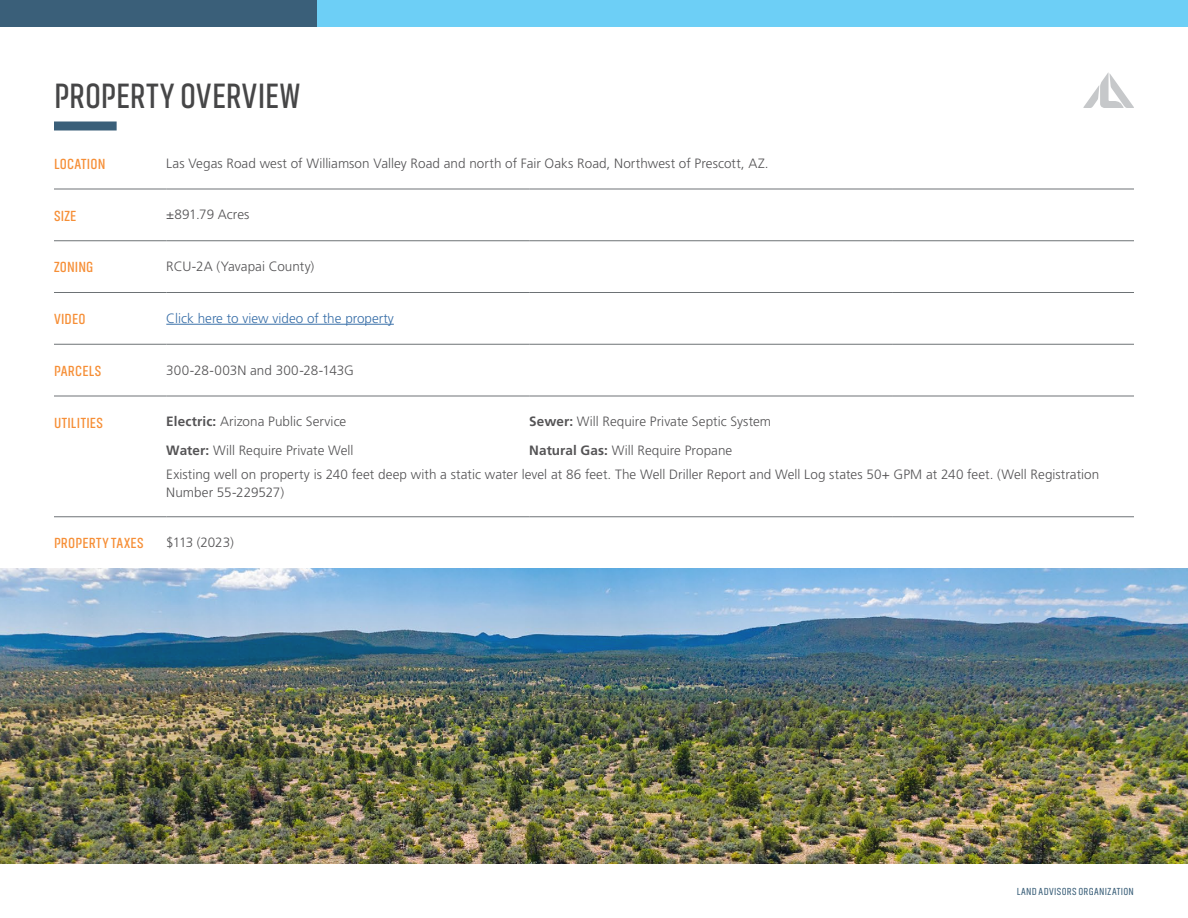
<style>
.page{position:relative;width:1188px;height:918px;background:#fff}
.page>*{position:absolute;margin:0;border:0;box-sizing:border-box;transform-origin:0 0}
.t1{font:600 36px "Akhand";letter-spacing:.005em;color:#464647;scale:.94 1}
.t2{font:600 15px "Akhand";letter-spacing:.02em;color:#f58220}
.t3{font:300 13.5px/28.2px "Frutiger LT Pro";letter-spacing:.005em;color:#414042}
.t4{font:300 13.5px "Frutiger LT Pro";color:#215e9e}
.t5{font:10.5px "Akhand";letter-spacing:.035em;color:#3a5f79}
.s1{font-weight:700}
</style>
<div class="page">
<div style="left:0;top:0;width:317px;height:27px;background:#3a5f79"></div>
<div style="left:317px;top:0;width:871px;height:27px;background:#6dcff6"></div>
<img style="left:0;top:569px;width:1188px;height:295px">
<svg style="left:1083px;top:73px;width:51px;height:35px"></svg>
<div style="left:54px;top:122px;width:63px;height:8px;background:#3a5f79"></div>
<hr style="left:54px;top:189px;width:112px;height:1px;background:#5d6266">
<hr style="left:166px;top:189px;width:363px;height:1px;background:#5d6266">
<hr style="left:529px;top:189px;width:363px;height:1px;background:#5d6266">
<hr style="left:892px;top:189px;width:242px;height:1px;background:#5d6266">
<hr style="left:54px;top:240px;width:112px;height:1px;background:#5d6266">
<hr style="left:166px;top:240px;width:363px;height:1px;background:#5d6266">
<hr style="left:529px;top:240px;width:363px;height:1px;background:#5d6266">
<hr style="left:892px;top:240px;width:242px;height:1px;background:#5d6266">
<hr style="left:54px;top:292px;width:112px;height:1px;background:#5d6266">
<hr style="left:166px;top:292px;width:363px;height:1px;background:#5d6266">
<hr style="left:529px;top:292px;width:363px;height:1px;background:#5d6266">
<hr style="left:892px;top:292px;width:242px;height:1px;background:#5d6266">
<hr style="left:54px;top:344px;width:112px;height:1px;background:#5d6266">
<hr style="left:166px;top:344px;width:363px;height:1px;background:#5d6266">
<hr style="left:529px;top:344px;width:363px;height:1px;background:#5d6266">
<hr style="left:892px;top:344px;width:242px;height:1px;background:#5d6266">
<hr style="left:54px;top:396px;width:112px;height:1px;background:#5d6266">
<hr style="left:166px;top:396px;width:363px;height:1px;background:#5d6266">
<hr style="left:529px;top:396px;width:363px;height:1px;background:#5d6266">
<hr style="left:892px;top:396px;width:242px;height:1px;background:#5d6266">
<hr style="left:54px;top:516px;width:112px;height:1px;background:#5d6266">
<hr style="left:166px;top:516px;width:363px;height:1px;background:#5d6266">
<hr style="left:529px;top:516px;width:363px;height:1px;background:#5d6266">
<hr style="left:892px;top:516px;width:242px;height:1px;background:#5d6266">
<hr style="left:166px;top:324px;width:228px;height:1px;background:#215e9e">
<h1 class="t1" style="left:54px;top:77px;width:263px">PROPERTY OVERVIEW</h1>
<p class="t2" style="left:54px;top:156px;width:53px">LOCATION</p>
<p class="t3" style="left:166px;top:149px;width:604px">Las Vegas Road west of Williamson Valley Road and north of Fair Oaks Road, Northwest of Prescott, AZ.</p>
<p class="t2" style="left:54px;top:208px;width:24px">SIZE</p>
<p class="t3" style="left:166px;top:201px;width:85px">±891.79 Acres</p>
<p class="t2" style="left:54px;top:259px;width:41px">ZONING</p>
<p class="t3" style="left:166px;top:252px;width:149px">RCU-2A (Yavapai County)</p>
<p class="t2" style="left:54px;top:311px;width:33px">VIDEO</p>
<p class="t4" style="left:166px;top:310px;width:229px">Click here to view video of the property</p>
<p class="t2" style="left:54px;top:363px;width:49px">PARCELS</p>
<p class="t3" style="left:166px;top:356px;width:189px">300-28-003N and 300-28-143G</p>
<p class="t2" style="left:54px;top:415px;width:50px">UTILITIES</p>
<p class="t3" style="left:166px;top:408px;width:189px"><span class="s1">Electric:</span> Arizona Public Service<br><span class="s1">Water:</span> Will Require Private Well</p>
<p class="t3" style="left:529px;top:408px;width:243px"><span class="s1">Sewer:</span> Will Require Private Septic System<br><span class="s1">Natural Gas:</span> Will Require Propane</p>
<p class="t3" style="left:166px;top:465px;width:935px;line-height:18px">Existing well on property is 240 feet deep with a static water level at 86 feet. The Well Driller Report and Well Log states 50+ GPM at 240 feet. (Well Registration<br>Number 55-229527)</p>
<p class="t2" style="left:54px;top:535px;width:91px">PROPERTY TAXES</p>
<p class="t3" style="left:166px;top:528px;width:69px">$113 (2023)</p>
<p class="t5" style="left:1017px;top:886px;width:119px">LAND ADVISORS ORGANIZATION</p>
</div>
